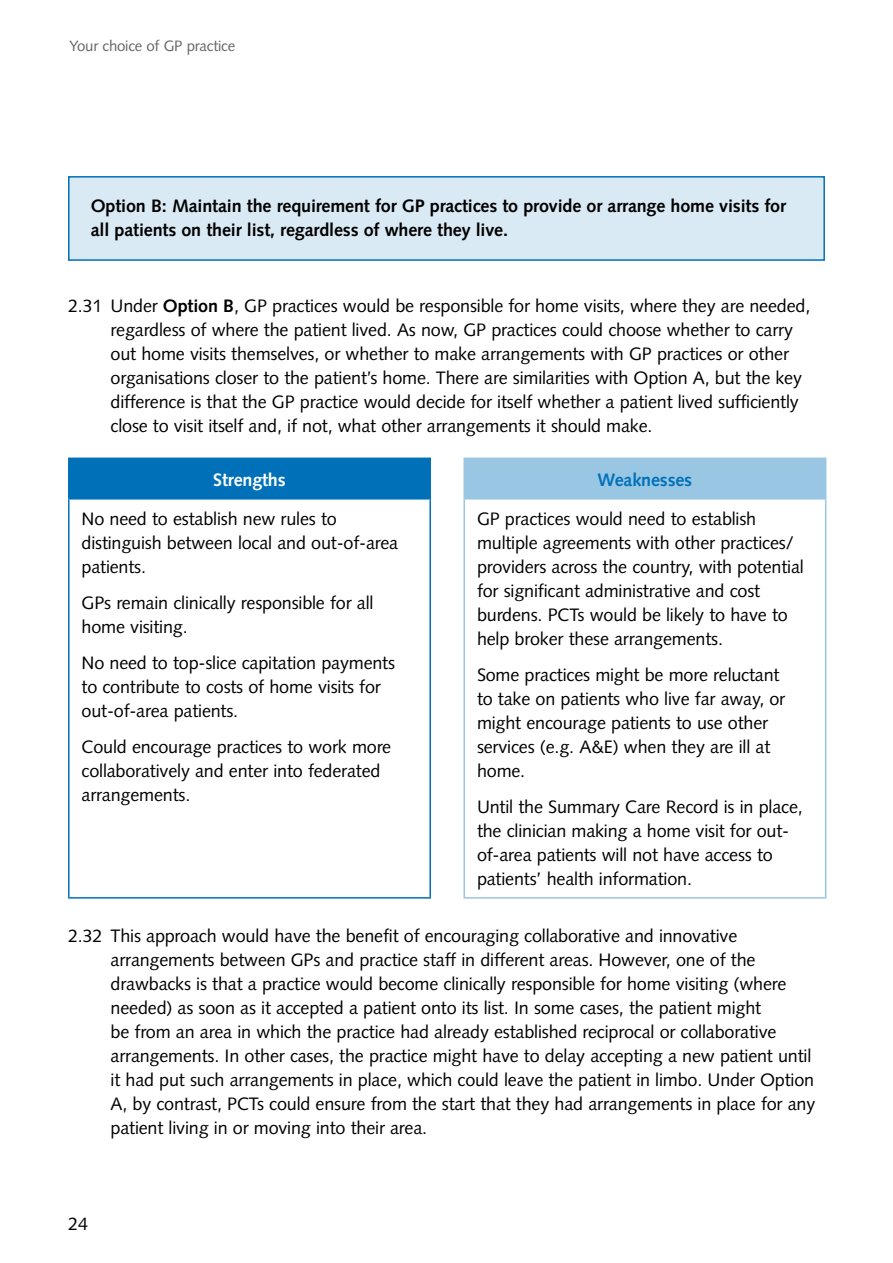
<style>
.page{position:relative;width:893px;height:1263px;background:#fff}
.page>*{position:absolute;margin:0;border:0;box-sizing:border-box;transform-origin:0 0}
._01_-_Body_Copy_2_1{font:18px/24px "Syntax";letter-spacing:-.01em;color:#000}
._01_-_Body_Copy{font:18px/24px "Syntax";letter-spacing:-.01em;color:#000}
.t1{font:700 18px/24px "Syntax";letter-spacing:-.01em;color:#000}
._01_-_Body_Copy-2{font:700 18px "Syntax";letter-spacing:-.01em;color:#0071b9}
._01_-_Body_Copy-3{font:700 18px "Syntax";letter-spacing:-.01em;color:#fff}
.t2{font:15px "Syntax";letter-spacing:-.015em;color:#646567}
.s1{font-weight:700}
</style>
<div class="page">
<div style="left:69px;top:177px;width:755px;height:83px;background:#d9eaf4"></div>
<div style="left:68px;top:176px;width:757px;height:85px;border:2px solid #0071b9"></div>
<div style="left:69px;top:458px;width:361px;height:41px;background:#0071b9"></div>
<div style="left:464px;top:458px;width:362px;height:41px;background:#99c6e3"></div>
<hr style="left:68px;top:458px;width:363px;height:1px;background:#0071b9">
<hr style="left:68px;top:459px;width:2px;height:39px;background:#0071b9">
<hr style="left:429px;top:459px;width:2px;height:39px;background:#0071b9">
<hr style="left:68px;top:498px;width:363px;height:2px;background:#0071b9">
<hr style="left:68px;top:500px;width:2px;height:397px;background:#0071b9">
<hr style="left:429px;top:500px;width:2px;height:397px;background:#0071b9">
<hr style="left:68px;top:897px;width:363px;height:2px;background:#0071b9">
<hr style="left:463px;top:458px;width:363px;height:1px;background:#99c6e3">
<hr style="left:463px;top:459px;width:2px;height:39px;background:#99c6e3">
<hr style="left:463px;top:498px;width:363px;height:2px;background:#99c6e3">
<hr style="left:463px;top:500px;width:2px;height:397px;background:#99c6e3">
<hr style="left:825px;top:500px;width:1px;height:397px;background:#99c6e3">
<hr style="left:463px;top:897px;width:363px;height:2px;background:#99c6e3">
<p class="t2" style="left:70px;top:37px;width:167px">Your choice of GP practice</p>
<p class="t1" style="left:91px;top:194px;width:697px">Option B: Maintain the requirement for GP practices to provide or arrange home visits for all patients on their list, regardless of where they live.</p>
<p class="_01_-_Body_Copy_2_1" style="left:111px;top:294px;width:701px;text-indent:-43px">2.31 Under <span class="s1">Option B</span>, GP practices would be responsible for home visits, where they are needed, regardless of where the patient lived. As now, GP practices could choose whether to carry out home visits themselves, or whether to make arrangements with GP practices or other organisations closer to the patient’s home. There are similarities with Option A, but the key difference is that the GP practice would decide for itself whether a patient lived sufficiently close to visit itself and, if not, what other arrangements it should make.</p>
<p class="_01_-_Body_Copy-3" style="left:213px;top:469px;width:74px">Strengths</p>
<p class="_01_-_Body_Copy-2" style="left:598px;top:469px;width:96px">Weaknesses</p>
<p class="_01_-_Body_Copy" style="left:82px;top:507px;width:318px">No need to establish new rules to distinguish between local and out-of-area patients.</p>
<p class="_01_-_Body_Copy" style="left:82px;top:591px;width:293px">GPs remain clinically responsible for all home visiting.</p>
<p class="_01_-_Body_Copy" style="left:82px;top:651px;width:315px">No need to top-slice capitation payments to contribute to costs of home visits for out‑of-area patients.</p>
<p class="_01_-_Body_Copy" style="left:82px;top:735px;width:311px">Could encourage practices to work more collaboratively and enter into federated arrangements.</p>
<p class="_01_-_Body_Copy" style="left:477px;top:507px;width:328px">GP practices would need to establish multiple agreements with other practices/ providers across the country, with potential for significant administrative and cost burdens. PCTs would be likely to have to help broker these arrangements.</p>
<p class="_01_-_Body_Copy" style="left:477px;top:663px;width:310px">Some practices might be more reluctant to take on patients who live far away, or might encourage patients to use other services (e.g. A&amp;E) when they are ill at home.</p>
<p class="_01_-_Body_Copy" style="left:477px;top:795px;width:327px">Until the Summary Care Record is in place, the clinician making a home visit for out&shy;of-area patients will not have access to patients’ health information.</p>
<p class="_01_-_Body_Copy_2_1" style="left:111px;top:924px;width:706px;text-indent:-43px">2.32 This approach would have the benefit of encouraging collaborative and innovative arrangements between GPs and practice staff in different areas. However, one of the drawbacks is that a practice would become clinically responsible for home visiting (where needed) as soon as it accepted a patient onto its list. In some cases, the patient might<br>be from an area in which the practice had already established reciprocal or collaborative arrangements. In other cases, the practice might have to delay accepting a new patient until it had put such arrangements in place, which could leave the patient in limbo. Under Option A, by contrast, PCTs could ensure from the start that they had arrangements in place for any patient living in or moving into their area.</p>
<p class="_01_-_Body_Copy_2_1" style="left:68px;top:1211px;width:22px">24</p>
</div>
